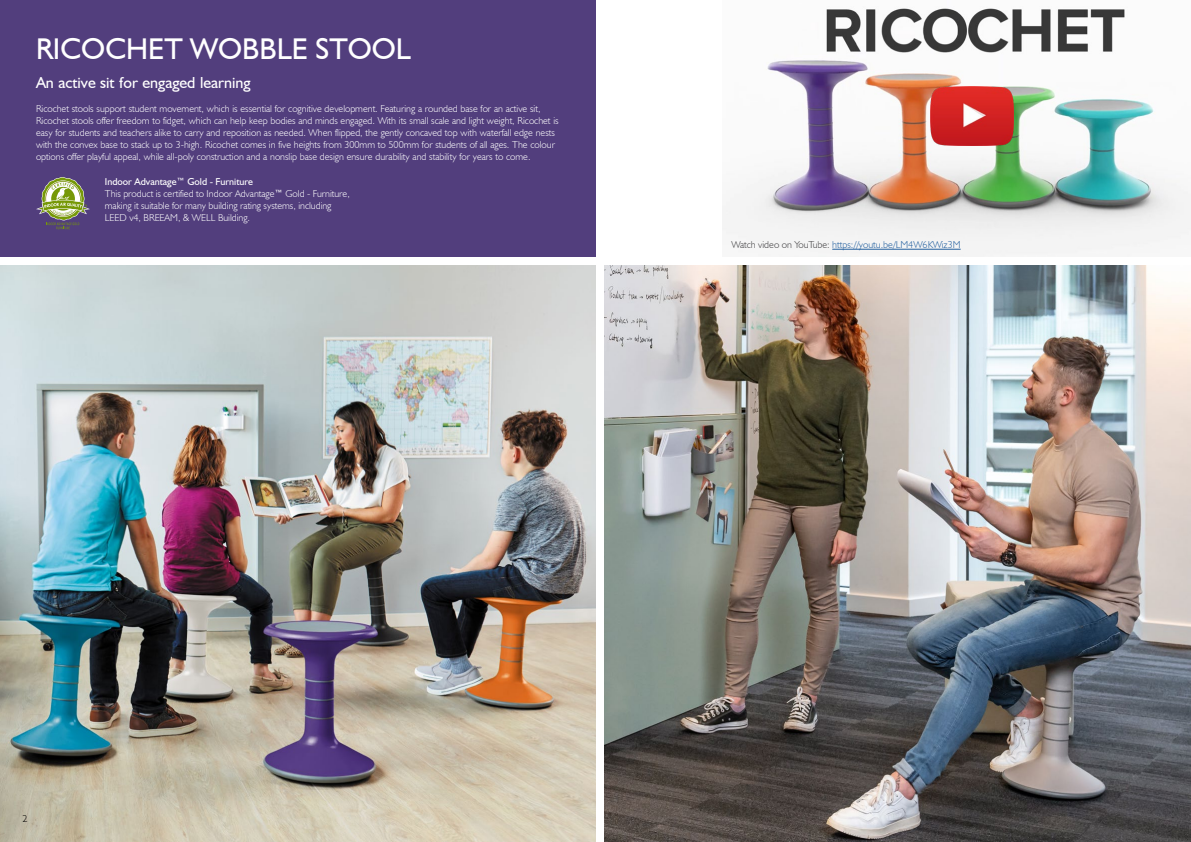
<style>
.page{position:relative;width:1191px;height:842px;background:#fff}
.page>*{position:absolute;margin:0;border:0;box-sizing:border-box;transform-origin:0 0}
.t1{font:30px "Humanist 521 BT";color:#fff}
.t2{font:16px "Humanist 521 BT";color:#fff}
.t3{font:300 10px/12px "Humanist 521 BT";color:#fff}
.t4{font:300 10px "Humanist 521 BT";color:#215e9e}
.t5{font:300 10px "Humanist 521 BT";color:#000}
.s1{font-weight:400}
.s2{color:#414042}
</style>
<div class="page">
<img style="left:723px;top:8px;width:468px;height:249px">
<div style="left:0;top:0;width:595px;height:257px;background:#523e7d"></div>
<img style="left:0;top:265px;width:595px;height:577px">
<hr style="left:832px;top:249px;width:128px;height:1px;background:#215e9e">
<img style="left:930px;top:87px;width:83px;height:58px">
<svg style="left:36px;top:177px;width:54px;height:52px"></svg>
<img style="left:604px;top:265px;width:587px;height:577px">
<h1 class="t1" style="left:36px;top:30px;width:376px">RICOCHET WOBBLE STOOL</h1>
<h2 class="t2" style="left:36px;top:73px;width:216px">An active sit for engaged learning</h2>
<p class="t3" style="left:36px;top:102px;width:524px">Ricochet stools support student movement, which is essential for cognitive development. Featuring a rounded base for an active sit, Ricochet stools offer freedom to fidget, which can help keep bodies and minds engaged. With its small scale and light weight, Ricochet is easy for students and teachers alike to carry and reposition as needed. When flipped, the gently concaved top with waterfall edge nests with the convex base to stack up to 3-high. Ricochet comes in five heights from 300mm to 500mm for students of all ages. The colour options offer playful appeal, while all-poly construction and a nonslip base design ensure durability and stability for years to come.</p>
<p class="t3" style="left:105px;top:175px;width:246px"><span class="s1">Indoor Advantage™ Gold - Furniture<br></span>This product is certified to Indoor Advantage<span class="s1">™</span> Gold - Furniture, making it suitable for many building rating systems, including LEED v4, BREEAM, &amp; WELL Building.</p>
<p class="t4" style="left:731px;top:239px;width:231px"><span class="s2">Watch video on YouTube:</span> https://youtu.be/LM4W6KWiz3M</p>
<p class="t5" style="left:23px;top:813px;width:7px">2</p>
</div>
